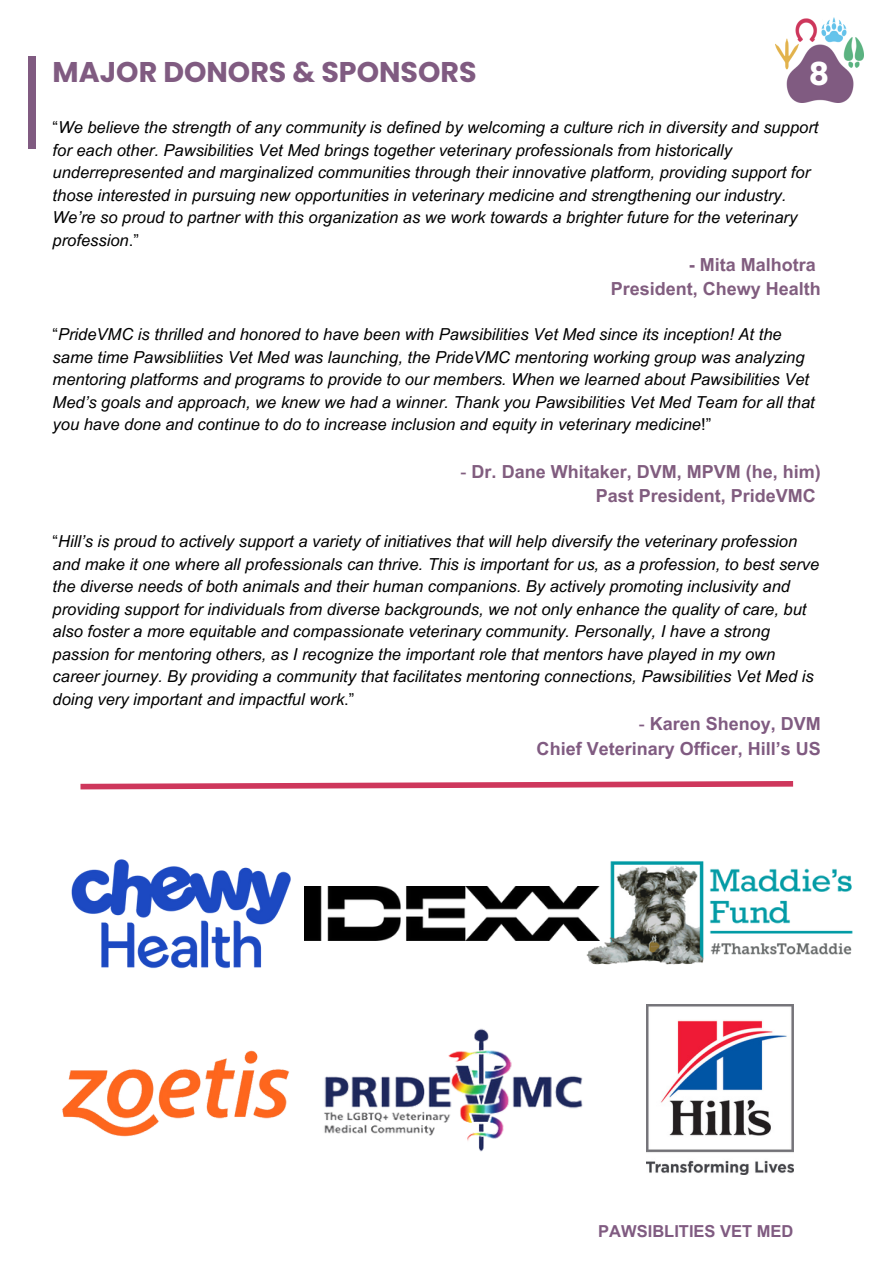
<style>
.page{position:relative;width:894px;height:1264px;background:#fff}
.page>*{position:absolute;margin:0;border:0;box-sizing:border-box;transform-origin:0 0}
.t1{font:700 31.5px "Poppins";color:#fff}
.t2{font:700 28.5px "Poppins";color:#805b81}
.t3{font:700 18px "Arial MT Pro";color:#815d7f}
.t4{font:700 18px "Arial MT Pro";color:#805b81}
.t5{font:italic 16.5px/22.5px "Arial MT Pro";color:#000}
.t6{font:700 16.5px "Arial MT Pro";color:#805b81}
.s1{font-style:normal}
.s2{font-weight:400}
</style>
<div class="page">
<svg style="left:80px;top:781px;width:714px;height:9px"></svg>
<img style="left:646px;top:1004px;width:147px;height:169px">
<img style="left:324px;top:1028px;width:259px;height:124px">
<img style="left:576px;top:861px;width:277px;height:104px">
<img style="left:304px;top:886px;width:295px;height:54px">
<img style="left:62px;top:1050px;width:228px;height:87px">
<img style="left:775px;top:17px;width:87px;height:85px">
<img style="left:71px;top:859px;width:220px;height:110px">
<div style="left:28px;top:56px;width:8px;height:93px;background:#805b81"></div>
<p class="t2" style="left:53px;top:52px;width:425px">MAJOR DONORS &amp; SPONSORS</p>
<h1 class="t1" style="left:808px;top:52px;width:22px">8</h1>
<p class="t5" style="left:53px;top:118px;width:767px"><span class="s1">“</span>We believe the strength of any community is defined by welcoming a culture rich in diversity and support for each other. Pawsibilities Vet Med brings together veterinary professionals from historically underrepresented and marginalized communities through their innovative platform, providing support for those interested in pursuing new opportunities in veterinary medicine and strengthening our industry.<br>We’re so proud to partner with this organization as we work towards a brighter future for the veterinary profession<span class="s1">.”</span></p>
<h1 class="t3" style="left:688px;top:257px;width:129px">- Mita Malhotra</h1>
<p class="t3" style="left:610px;top:282px;width:212px">President, Chewy Health</p>
<p class="t5" style="left:53px;top:325px;width:763px"><span class="s1">“</span>PrideVMC is thrilled and honored to have been with Pawsibilities Vet Med since its inception! At the same time Pawsibliities Vet Med was launching, the PrideVMC mentoring working group was analyzing mentoring platforms and programs to provide to our members. When we learned about Pawsibilities Vet Med’s goals and approach, we knew we had a winner. Thank you Pawsibilities Vet Med Team for all that you have done and continue to do to increase inclusion and equity in veterinary medicine<span class="s1">!”</span></p>
<p class="t3" style="left:460px;top:464px;width:362px"><span class="s2">-</span> Dr. Dane Whitaker, DVM, MPVM (he, him)</p>
<p class="t3" style="left:595px;top:489px;width:222px">Past President, PrideVMC</p>
<p class="t5" style="left:53px;top:532px;width:768px"><span class="s1">“</span>Hill’s is proud to actively support a variety of initiatives that will help diversify the veterinary profession and make it one where all professionals can thrive. This is important for us, as a profession, to best serve the diverse needs of both animals and their human companions. By actively promoting inclusivity and providing support for individuals from diverse backgrounds, we not only enhance the quality of care, but also foster a more equitable and compassionate veterinary community. Personally, I have a strong passion for mentoring others, as I recognize the important role that mentors have played in my own career journey. By providing a community that facilitates mentoring connections, Pawsibilities Vet Med is doing very important and impactful work<span class="s1">.”</span></p>
<p class="t4" style="left:638px;top:716px;width:184px"><span class="s2">-</span> Karen Shenoy, DVM</p>
<p class="t4" style="left:536px;top:741px;width:286px">Chief Veterinary Officer, Hill’s US</p>
<p class="t6" style="left:598px;top:1225px;width:197px">PAWSIBLITIES VET MED</p>
</div>
